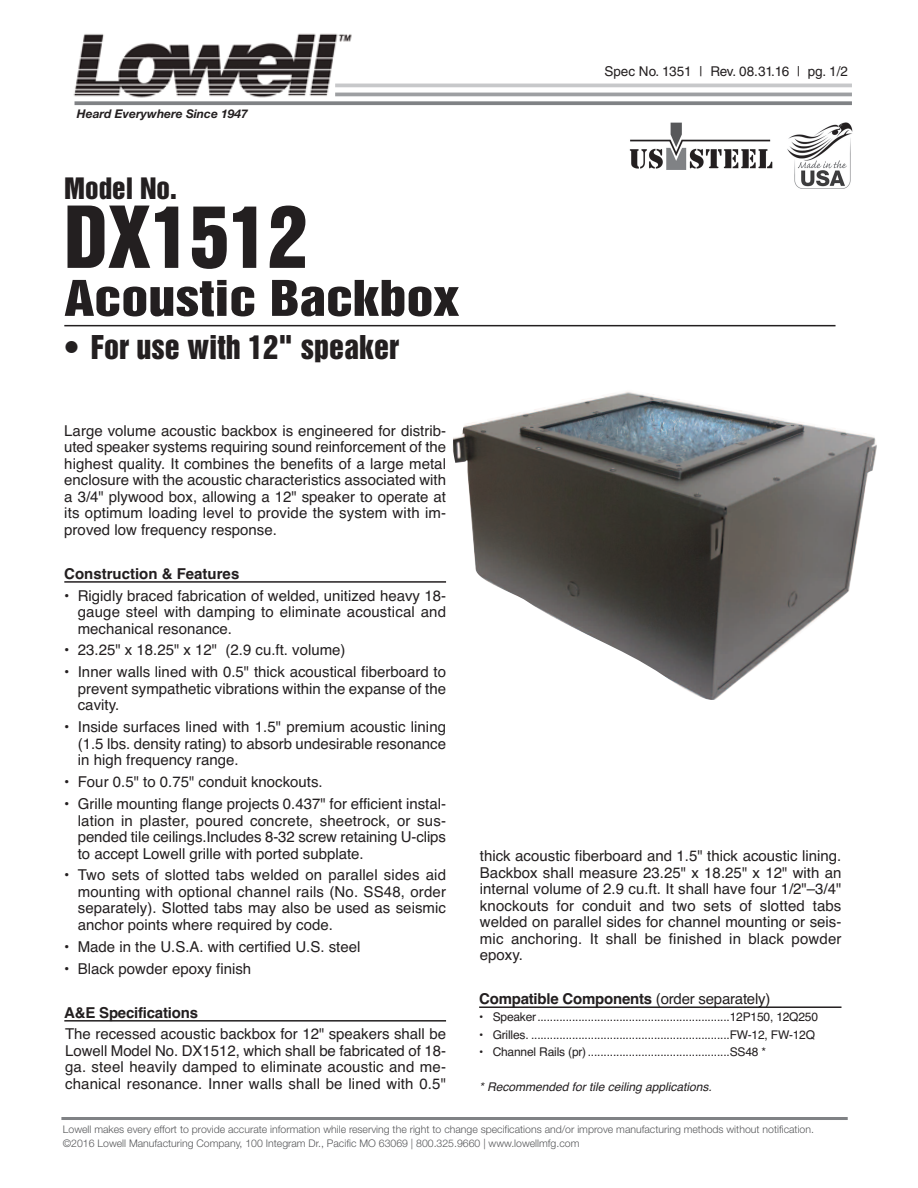
<style>
.page{position:relative;width:918px;height:1188px;background:#fff}
.page>*{position:absolute;margin:0;border:0;box-sizing:border-box;transform-origin:0 0}
.t1{font:78px "Helvetica Inserat LT Std";color:#231f20}
.t2{font:45px "Helvetica Inserat LT Std";color:#231f20;scale:1.2 1}
.t3{font:30px "Helvetica Inserat LT Std";color:#231f20}
.t4{font:27px "Helvetica Inserat LT Std";color:#231f20}
.t5{font:15px/16.5px "Helvetica";color:#231f20;text-align:justify}
.t6{font:700 15px "Helvetica";letter-spacing:-.015em;color:#231f20}
.t7{font:13.5px "Helvetica LT Std";color:#231f20}
.t8{font:12px "Helvetica";letter-spacing:-.015em;color:#231f20}
.t9{font:italic 12px "Helvetica";color:#231f20}
.t10{font:italic 700 12px "Helvetica Neue LT Std";color:#231f20}
.t11{font:300 10.5px/14.2px "Helvetica Neue LT Std";color:#57585a}
.s1{font-weight:400}
</style>
<div class="page">
<hr style="left:64px;top:325px;width:772px;height:1px;background:#231f20">
<hr style="left:64px;top:581px;width:382px;height:2px;background:#231f20">
<hr style="left:64px;top:1020px;width:382px;height:2px;background:#231f20">
<hr style="left:479px;top:1006px;width:363px;height:2px;background:#231f20">
<img style="left:73px;top:33px;width:279px;height:71px">
<hr style="left:61px;top:1117px;width:787px;height:3px;background:#808285">
<svg style="left:75px;top:101px;width:777px;height:4px;background:#8a8c8f"></svg>
<hr style="left:335px;top:93px;width:517px;height:3px;background:#9d9fa2">
<hr style="left:335px;top:84px;width:517px;height:3px;background:#c7c8ca">
<img style="left:787px;top:122px;width:66px;height:67px">
<img style="left:629px;top:122px;width:144px;height:48px">
<img style="left:453px;top:391px;width:424px;height:309px">
<p class="t10" style="left:77px;top:109px;width:172px">Heard Everywhere Since 1947</p>
<h3 class="t4" style="left:64px;top:177px;width:114px">Model No.</h3>
<h1 class="t1" style="left:64px;top:206px;width:244px">DX1512</h1>
<h2 class="t2" style="left:64px;top:280px;width:331px">Acoustic Backbox</h2>
<h3 class="t3" style="left:64px;top:335px;width:336px">• For use with 12" speaker</h3>
<p class="t7" style="left:604px;top:66px;width:245px">Spec No. 1351 | Rev. 08.31.16 | pg. 1/2</p>
<p class="t5" style="left:64px;top:422px;width:383px">Large volume acoustic backbox is engineered for distrib&shy;uted speaker systems requiring sound reinforcement of the highest quality. It combines the benefits of a large metal enclosure with the acoustic characteristics associated with a 3/4" plywood box, allowing a 12" speaker to operate at its optimum loading level to provide the system with im&shy;proved low frequency response.</p>
<p class="t6" style="left:64px;top:565px;width:177px">Construction &amp; Features</p>
<p class="t5" style="left:78px;top:587px;width:370px;text-indent:-14px">• Rigidly braced fabrication of welded, unitized heavy 18- gauge steel with damping to eliminate acoustical and mechanical resonance.</p>
<p class="t5" style="left:64px;top:642px;width:283px">• 23.25" x 18.25" x 12" (2.9 cu.ft. volume)</p>
<p class="t5" style="left:78px;top:664px;width:370px;text-indent:-14px">• Inner walls lined with 0.5" thick acoustical fiberboard to prevent sympathetic vibrations within the expanse of the cavity.</p>
<p class="t5" style="left:78px;top:719px;width:370px;text-indent:-13px">• Inside surfaces lined with 1.5" premium acoustic lining (1.5 lbs. density rating) to absorb undesirable resonance in high frequency range.</p>
<p class="t5" style="left:64px;top:774px;width:260px">• Four 0.5" to 0.75" conduit knockouts.</p>
<p class="t5" style="left:78px;top:796px;width:370px;text-indent:-13px">• Grille mounting flange projects 0.437" for efficient instal&shy;lation in plaster, poured concrete, sheetrock, or sus&shy;pended tile ceilings.Includes 8-32 screw retaining U-clips to accept Lowell grille with ported subplate.</p>
<p class="t5" style="left:78px;top:867px;width:370px;text-indent:-13px">• Two sets of slotted tabs welded on parallel sides aid mounting with optional channel rails (No. SS48, order separately). Slotted tabs may also be used as seismic anchor points where required by code.</p>
<p class="t5" style="left:64px;top:938px;width:298px">• Made in the U.S.A. with certified U.S. steel</p>
<p class="t5" style="left:64px;top:960px;width:188px">• Black powder epoxy finish</p>
<p class="t6" style="left:64px;top:1004px;width:135px">A&amp;E Specifications</p>
<p class="t5" style="left:65px;top:1026px;width:383px">The recessed acoustic backbox for 12" speakers shall be Lowell Model No. DX1512, which shall be fabricated of 18- ga. steel heavily damped to eliminate acoustic and me&shy;chanical resonance. Inner walls shall be lined with 0.5"</p>
<p class="t5" style="left:480px;top:848px;width:363px">thick acoustic fiberboard and 1.5" thick acoustic lining.<br>Backbox shall measure 23.25" x 18.25" x 12" with an internal volume of 2.9 cu.ft. It shall have four 1/2"–3/4" knockouts for conduit and two sets of slotted tabs welded on parallel sides for channel mounting or seis&shy;mic anchoring. It shall be finished in black powder epoxy.</p>
<p class="t6" style="left:479px;top:990px;width:293px">Compatible Components <span class="s1">(order separately)</span></p>
<p class="t8" style="left:479px;top:1010px;width:340px">• Speaker.............................................................12P150, 12Q250</p>
<p class="t8" style="left:479px;top:1028px;width:337px">• Grilles. ...............................................................FW-12, FW-12Q</p>
<p class="t8" style="left:479px;top:1045px;width:289px">• Channel Rails (pr).............................................SS48 *</p>
<p class="t9" style="left:479px;top:1080px;width:234px">* Recommended for tile ceiling applications.</p>
<p class="t11" style="left:63px;top:1123px;width:753px">Lowell makes every effort to provide accurate information while reserving the right to change specifications and/or improve manufacturing methods without notification. ©2016 Lowell Manufacturing Company, 100 Integram Dr., Pacific MO 63069 | 800.325.9660 | www.lowellmfg.com</p>
</div>
